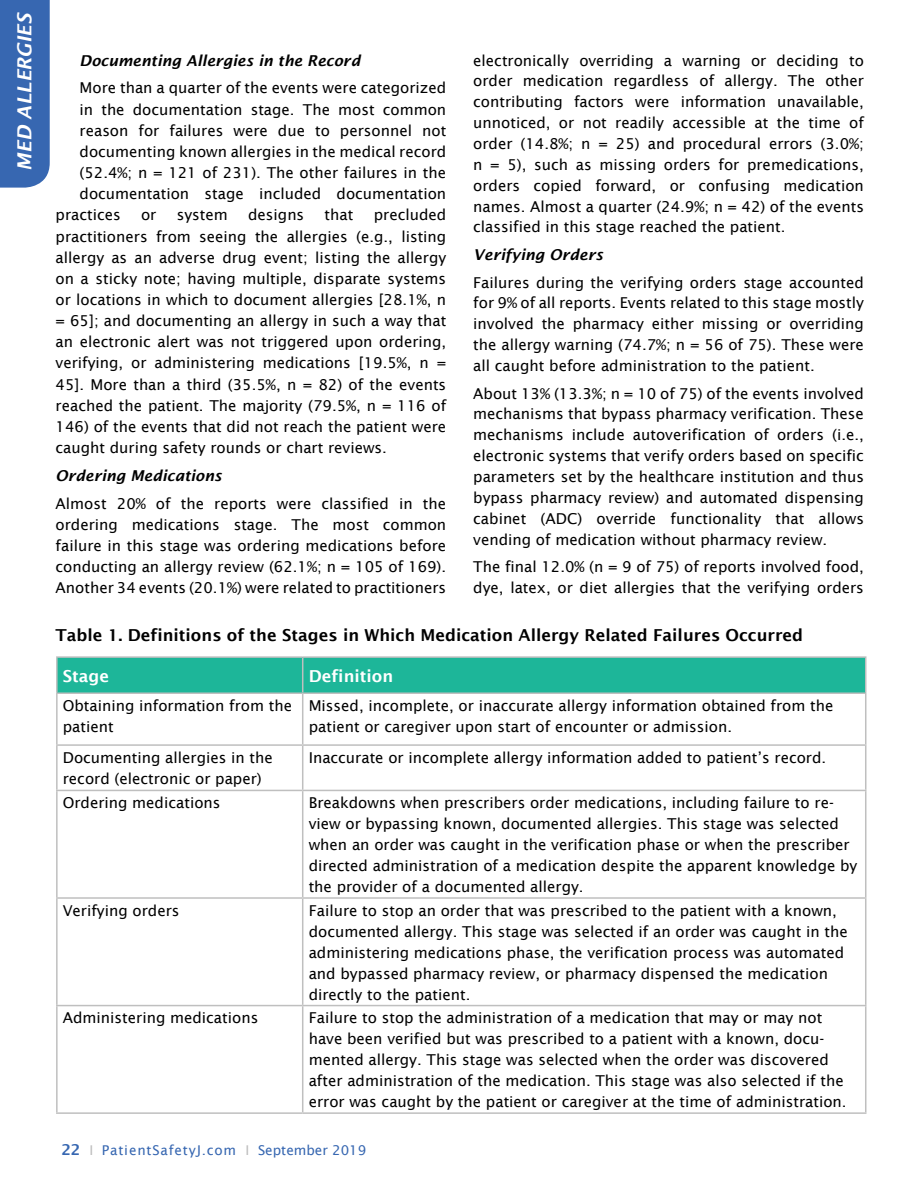
<style>
.page{position:relative;width:918px;height:1188px;background:#fff}
.page>*{position:absolute;margin:0;border:0;box-sizing:border-box;transform-origin:0 0}
.t1{font:italic 600 19.5px "Lucida Sans";color:#fff}
.t2{font:600 16.5px "Lucida Sans";color:#000}
.t3{font:600 16.5px "Lucida Sans";color:#fff}
.t4{font:15px/20.9px "Lucida Sans";color:#000}
.t5{font:italic 600 15px "Lucida Sans";color:#000}
.t6{font:13.5px "Lucida Sans";letter-spacing:.06em;color:#3767b1}
.s1{font-weight:600;font-size:15px}
.s2{color:#bfbfbf}
</style>
<div class="page">
<div style="left:0;top:0;width:50px;height:188px;background:#3767b1"></div>
<div style="left:58px;top:658px;width:807px;height:34px;background:#1db699"></div>
<hr style="left:56px;top:694px;width:2px;height:50px;background:#bfbfbf">
<hr style="left:302px;top:694px;width:1px;height:50px;background:#bfbfbf">
<hr style="left:865px;top:694px;width:1px;height:50px;background:#bfbfbf">
<hr style="left:56px;top:744px;width:247px;height:2px;background:#bfbfbf">
<hr style="left:56px;top:746px;width:2px;height:44px;background:#bfbfbf">
<hr style="left:303px;top:744px;width:563px;height:2px;background:#bfbfbf">
<hr style="left:302px;top:746px;width:1px;height:44px;background:#bfbfbf">
<hr style="left:865px;top:746px;width:1px;height:44px;background:#bfbfbf">
<hr style="left:56px;top:790px;width:247px;height:1px;background:#bfbfbf">
<hr style="left:56px;top:791px;width:2px;height:106px;background:#bfbfbf">
<hr style="left:303px;top:790px;width:563px;height:1px;background:#bfbfbf">
<hr style="left:302px;top:791px;width:1px;height:106px;background:#bfbfbf">
<hr style="left:865px;top:791px;width:1px;height:106px;background:#bfbfbf">
<hr style="left:56px;top:897px;width:247px;height:2px;background:#bfbfbf">
<hr style="left:56px;top:899px;width:2px;height:106px;background:#bfbfbf">
<hr style="left:303px;top:897px;width:563px;height:2px;background:#bfbfbf">
<hr style="left:302px;top:899px;width:1px;height:106px;background:#bfbfbf">
<hr style="left:865px;top:899px;width:1px;height:106px;background:#bfbfbf">
<hr style="left:56px;top:1005px;width:247px;height:1px;background:#bfbfbf">
<hr style="left:56px;top:1006px;width:2px;height:106px;background:#bfbfbf">
<hr style="left:303px;top:1005px;width:563px;height:1px;background:#bfbfbf">
<hr style="left:302px;top:1006px;width:1px;height:106px;background:#bfbfbf">
<hr style="left:865px;top:1006px;width:1px;height:106px;background:#bfbfbf">
<hr style="left:56px;top:1112px;width:247px;height:2px;background:#bfbfbf">
<hr style="left:303px;top:1112px;width:563px;height:2px;background:#bfbfbf">
<hr style="left:56px;top:656px;width:247px;height:2px;background:#bfbfbf">
<hr style="left:56px;top:658px;width:2px;height:34px;background:#bfbfbf">
<hr style="left:303px;top:656px;width:563px;height:2px;background:#bfbfbf">
<hr style="left:302px;top:658px;width:1px;height:34px;background:#bfbfbf">
<hr style="left:865px;top:658px;width:1px;height:34px;background:#bfbfbf">
<hr style="left:56px;top:692px;width:247px;height:2px;background:#bfbfbf">
<hr style="left:303px;top:692px;width:563px;height:2px;background:#bfbfbf">
<h1 class="t1" style="left:13px;top:171px;width:160px;rotate:-90deg">MED ALLERGIES</h1>
<p class="t5" style="left:80px;top:52px;width:282px">Documenting Allergies in the Record</p>
<p class="t4" style="left:80px;top:78px;width:368px">More than a quarter of the events were categorized</p>
<p class="t4" style="left:80px;top:99px;width:368px">in the documentation stage. The most common</p>
<p class="t4" style="left:80px;top:120px;width:368px">reason for failures were due to personnel not</p>
<p class="t4" style="left:80px;top:141px;width:368px">documenting known allergies in the medical record</p>
<p class="t4" style="left:80px;top:162px;width:368px">(52.4%; n = 121 of 231). The other failures in the</p>
<p class="t4" style="left:80px;top:183px;width:368px">documentation stage included documentation</p>
<p class="t4" style="left:56px;top:205px;width:67px">practices</p>
<p class="t4" style="left:141px;top:205px;width:17px">or</p>
<p class="t4" style="left:177px;top:205px;width:53px">system</p>
<p class="t4" style="left:248px;top:205px;width:58px">designs</p>
<p class="t4" style="left:325px;top:205px;width:30px">that</p>
<p class="t4" style="left:56px;top:204px;width:392px;text-align:justify;text-indent:318px">precluded practitioners from seeing the allergies (e.g., listing allergy as an adverse drug event; listing the allergy on a sticky note; having multiple, disparate systems or locations in which to document allergies [28.1%, n = 65]; and documenting an allergy in such a way that an electronic alert was not triggered upon ordering, verifying, or administering medications [19.5%, n = 45]. More than a third (35.5%, n = 82) of the events reached the patient. The majority (79.5%, n = 116 of 146) of the events that did not reach the patient were caught during safety rounds or chart reviews.</p>
<p class="t5" style="left:56px;top:467px;width:168px">Ordering Medications</p>
<p class="t4" style="left:56px;top:493px;width:392px;text-align:justify">Almost 20% of the reports were classified in the ordering medications stage. The most common failure in this stage was ordering medications before conducting an allergy review (62.1%; n = 105 of 169).<br>Another 34 events (20.1%) were related to practitioners</p>
<p class="t4" style="left:473px;top:50px;width:392px;text-align:justify">electronically overriding a warning or deciding to order medication regardless of allergy. The other contributing factors were information unavailable, unnoticed, or not readily accessible at the time of order (14.8%; n = 25) and procedural errors (3.0%; n = 5), such as missing orders for premedications, orders copied forward, or confusing medication names. Almost a quarter (24.9%; n = 42) of the events classified in this stage reached the patient.</p>
<p class="t5" style="left:473px;top:246px;width:131px">Verifying Orders</p>
<p class="t4" style="left:473px;top:272px;width:392px;text-align:justify">Failures during the verifying orders stage accounted for 9% of all reports. Events related to this stage mostly involved the pharmacy either missing or overriding the allergy warning (74.7%; n = 56 of 75). These were all caught before administration to the patient.</p>
<p class="t4" style="left:473px;top:383px;width:392px;text-align:justify">About 13% (13.3%; n = 10 of 75) of the events involved mechanisms that bypass pharmacy verification. These mechanisms include autoverification of orders (i.e., electronic systems that verify orders based on specific parameters set by the healthcare institution and thus bypass pharmacy review) and automated dispensing cabinet (ADC) override functionality that allows vending of medication without pharmacy review.</p>
<p class="t4" style="left:473px;top:556px;width:392px">The final 12.0% (n = 9 of 75) of reports involved food, dye, latex, or diet allergies that the verifying orders</p>
<p class="t2" style="left:56px;top:626px;width:749px">Table 1. Definitions of the Stages in Which Medication Allergy Related Failures Occurred</p>
<p class="t3" style="left:63px;top:666px;width:48px">Stage</p>
<p class="t3" style="left:309px;top:666px;width:86px">Definition</p>
<p class="t4" style="left:63px;top:695px;width:231px">Obtaining information from the patient</p>
<p class="t4" style="left:309px;top:695px;width:526px">Missed, incomplete, or inaccurate allergy information obtained from the patient or caregiver upon start of encounter or admission.</p>
<p class="t4" style="left:63px;top:747px;width:212px">Documenting allergies in the record (electronic or paper)</p>
<p class="t4" style="left:309px;top:747px;width:519px">Inaccurate or incomplete allergy information added to patient’s record.</p>
<p class="t4" style="left:63px;top:792px;width:159px">Ordering medications</p>
<p class="t4" style="left:309px;top:792px;width:550px">Breakdowns when prescribers order medications, including failure to re&shy;view or bypassing known, documented allergies. This stage was selected when an order was caught in the verification phase or when the prescriber directed administration of a medication despite the apparent knowledge by the provider of a documented allergy.</p>
<p class="t4" style="left:63px;top:900px;width:118px">Verifying orders</p>
<p class="t4" style="left:309px;top:900px;width:540px">Failure to stop an order that was prescribed to the patient with a known, documented allergy. This stage was selected if an order was caught in the administering medications phase, the verification process was automated and bypassed pharmacy review, or pharmacy dispensed the medication directly to the patient.</p>
<p class="t4" style="left:63px;top:1007px;width:197px">Administering medications</p>
<p class="t4" style="left:309px;top:1007px;width:539px">Failure to stop the administration of a medication that may or may not have been verified but was prescribed to a patient with a known, docu&shy;mented allergy. This stage was selected when the order was discovered after administration of the medication. This stage was also selected if the error was caught by the patient or caregiver at the time of administration.</p>
<p class="t6" style="left:61px;top:1143px;width:307px"><span class="s1">22</span> <span class="s2">I</span> PatientSafetyJ.com <span class="s2">I</span> September 2019</p>
</div>
